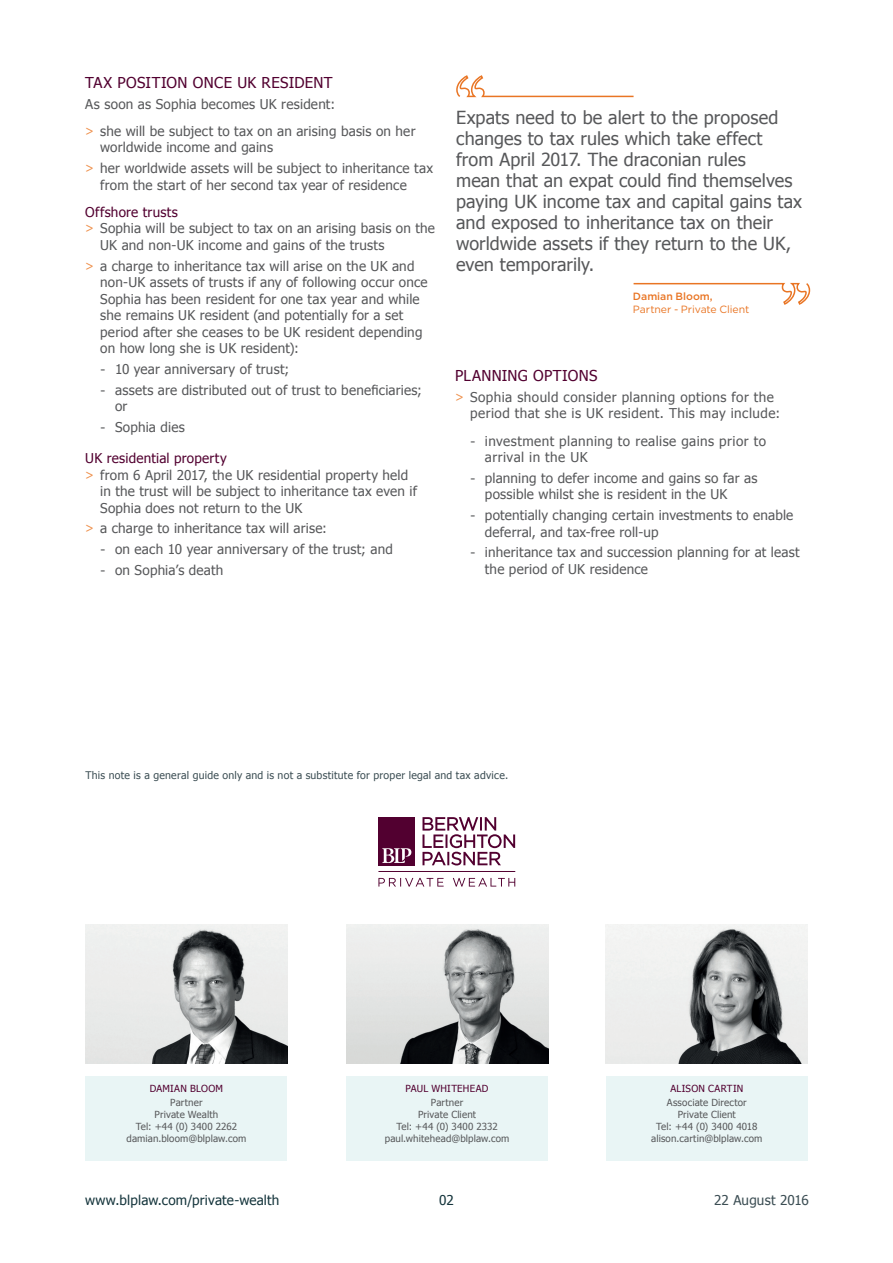
<style>
.page{position:relative;width:893px;height:1263px;background:#fff}
.page>*{position:absolute;margin:0;border:0;box-sizing:border-box;transform-origin:0 0}
.t1{font:18px/21px "Tahoma";letter-spacing:.005em;color:#57585a}
.Paragraphy_Header_Le{font:15px "Tahoma";letter-spacing:.025em;color:#520030}
.Body_copy{font:13.5px/16.5px "Tahoma";letter-spacing:.015em;color:#57585a}
.Body_copy-2{font:13.5px/16.5px "Tahoma";letter-spacing:.035em;color:#57585a}
.Paragraphy_Heading_l{font:13.5px "Tahoma";letter-spacing:.015em;color:#520030}
.t2{font:13.5px "Tahoma";letter-spacing:.015em;color:#15353c}
.Body_copy-3{font:13.5px "Tahoma";letter-spacing:.005em;color:#3c4e54}
.Body_copy-4{font:10.5px "Tahoma";letter-spacing:.025em;color:#3c4e54}
.QUOTE_CREDIT{font:10.5px/13.5px "Gotham";letter-spacing:-.01em;color:#e97524}
.Body_copy-5{font:9.75px/12px "Tahoma";letter-spacing:.015em;color:#57585a;text-align:center}
.Lawyer_Name{font:9.75px/12px "Tahoma";letter-spacing:.015em;color:#57585a;text-align:center}
.Lawyer_Name-2{font:9.75px "Tahoma";letter-spacing:.03em;color:#520030}
.s1{font-family:"Gotham";color:#ee8d47}
.s2{font-family:"Gotham"}
.s3{font-weight:500}
</style>
<div class="page">
<svg style="left:456px;top:75px;width:178px;height:23px"></svg>
<svg style="left:633px;top:282px;width:178px;height:23px"></svg>
<div style="left:85px;top:1076px;width:202px;height:84px;background:#e9f5f5"></div>
<div style="left:346px;top:1076px;width:202px;height:84px;background:#e9f5f5"></div>
<div style="left:606px;top:1076px;width:202px;height:84px;background:#e9f5f5"></div>
<img style="left:85px;top:925px;width:202px;height:138px">
<img style="left:346px;top:925px;width:202px;height:138px">
<img style="left:606px;top:925px;width:202px;height:138px">
<svg style="left:422px;top:817px;width:93px;height:48px"></svg>
<div style="left:378px;top:817px;width:37px;height:49px;background:#520030"></div>
<svg style="left:382px;top:848px;width:29px;height:15px"></svg>
<svg style="left:378px;top:878px;width:137px;height:9px"></svg>
<hr style="left:378px;top:871px;width:137px;height:1px;background:#520030">
<p class="Paragraphy_Header_Le" style="left:85px;top:72px;width:249px">TAX POSITION ONCE UK RESIDENT</p>
<p class="Body_copy" style="left:85px;top:95px;width:251px">As soon as Sophia becomes UK resident:</p>
<p class="Body_copy" style="left:100px;top:122px;width:317px;text-indent:-15px"><span class="s1">&gt;</span> she will be subject to tax on an arising basis on her worldwide income and gains</p>
<p class="Body_copy" style="left:100px;top:159px;width:334px;text-indent:-15px"><span class="s1">&gt;</span> her worldwide assets will be subject to inheritance tax from the start of her second tax year of residence</p>
<p class="Paragraphy_Heading_l" style="left:85px;top:203px;width:94px">Offshore trusts</p>
<p class="Body_copy" style="left:100px;top:219px;width:336px;text-indent:-15px"><span class="s1">&gt;</span> Sophia will be subject to tax on an arising basis on the<br>UK and non-UK income and gains of the trusts</p>
<p class="Body_copy" style="left:100px;top:257px;width:329px;text-indent:-15px"><span class="s1">&gt;</span> a charge to inheritance tax will arise on the UK and non-UK assets of trusts if any of following occur once Sophia has been resident for one tax year and while she remains UK resident (and potentially for a set period after she ceases to be UK resident depending on how long she is UK resident):</p>
<p class="Body_copy" style="left:100px;top:360px;width:191px"><span class="s2">-</span> 10 year anniversary of trust;</p>
<p class="Body_copy" style="left:115px;top:381px;width:308px;text-indent:-15px"><span class="s2">-</span> assets are distributed out of trust to beneficiaries; or</p>
<p class="Body_copy" style="left:100px;top:418px;width:86px"><span class="s2">-</span> Sophia dies</p>
<p class="Paragraphy_Heading_l" style="left:85px;top:449px;width:143px">UK residential property</p>
<p class="Body_copy" style="left:100px;top:466px;width:318px;text-indent:-15px"><span class="s1">&gt;</span> from 6 April 2017, the UK residential property held in the trust will be subject to inheritance tax even if<br>Sophia does not return to the UK</p>
<p class="Body_copy" style="left:85px;top:520px;width:243px"><span class="s1">&gt;</span> a charge to inheritance tax will arise:</p>
<p class="Body_copy" style="left:100px;top:540px;width:294px"><span class="s2">-</span> on each 10 year anniversary of the trust; and</p>
<p class="Body_copy" style="left:100px;top:561px;width:125px"><span class="s2">-</span> on Sophia’s death</p>
<p class="t1" style="left:456px;top:106px;width:347px">Expats need to be alert to the proposed changes to tax rules which take effect from April 2017. The draconian rules<br>mean that an expat could find themselves paying UK income tax and capital gains tax and exposed to inheritance tax on their worldwide assets if they return to the UK, even temporarily.</p>
<p class="QUOTE_CREDIT" style="left:633px;top:289px;width:118px"><span class="s3">Damian Bloom,<br></span>Partner - Private Client</p>
<p class="Paragraphy_Header_Le" style="left:455px;top:366px;width:144px">PLANNING OPTIONS</p>
<p class="Body_copy-2" style="left:470px;top:388px;width:312px;text-indent:-15px"><span class="s1">&gt;</span> Sophia should consider planning options for the period that she is UK resident. This may include:</p>
<p class="Body_copy-2" style="left:485px;top:432px;width:283px;text-indent:-15px"><span class="s2">-</span> investment planning to realise gains prior to arrival in the UK</p>
<p class="Body_copy" style="left:485px;top:469px;width:274px;text-indent:-15px"><span class="s2">-</span> planning to defer income and gains so far as possible whilst she is resident in the UK</p>
<p class="Body_copy" style="left:485px;top:506px;width:310px;text-indent:-15px"><span class="s2">-</span> potentially changing certain investments to enable deferral, and tax-free roll-up</p>
<p class="Body_copy" style="left:485px;top:543px;width:316px;text-indent:-15px"><span class="s2">-</span> inheritance tax and succession planning for at least the period of UK residence</p>
<p class="Body_copy-4" style="left:85px;top:768px;width:424px">This note is a general guide only and is not a substitute for proper legal and tax advice.</p>
<p class="Lawyer_Name-2" style="left:150px;top:1082px;width:75px">DAMIAN BLOOM</p>
<p class="Body_copy-5" style="left:127px;top:1096px;width:121px">Partner<br>Private Wealth<br>Tel: +44 (0) 3400 2262 damian.bloom@blplaw.com</p>
<p class="Lawyer_Name-2" style="left:406px;top:1082px;width:84px">PAUL WHITEHEAD</p>
<p class="Body_copy-5" style="left:385px;top:1096px;width:126px">Partner<br>Private Client<br>Tel: +44 (0) 3400 2332 paul.whitehead@blplaw.com</p>
<p class="Lawyer_Name-2" style="left:670px;top:1082px;width:74px">ALISON CARTIN</p>
<p class="Lawyer_Name" style="left:651px;top:1096px;width:113px">Associate Director<br>Private Client<br>Tel: +44 (0) 3400 4018 alison.cartin@blplaw.com</p>
<p class="t2" style="left:85px;top:1191px;width:196px">www.blplaw.com/private-wealth</p>
<p class="t2" style="left:439px;top:1191px;width:16px">02</p>
<p class="Body_copy-3" style="left:714px;top:1191px;width:96px">22 August 2016</p>
</div>
